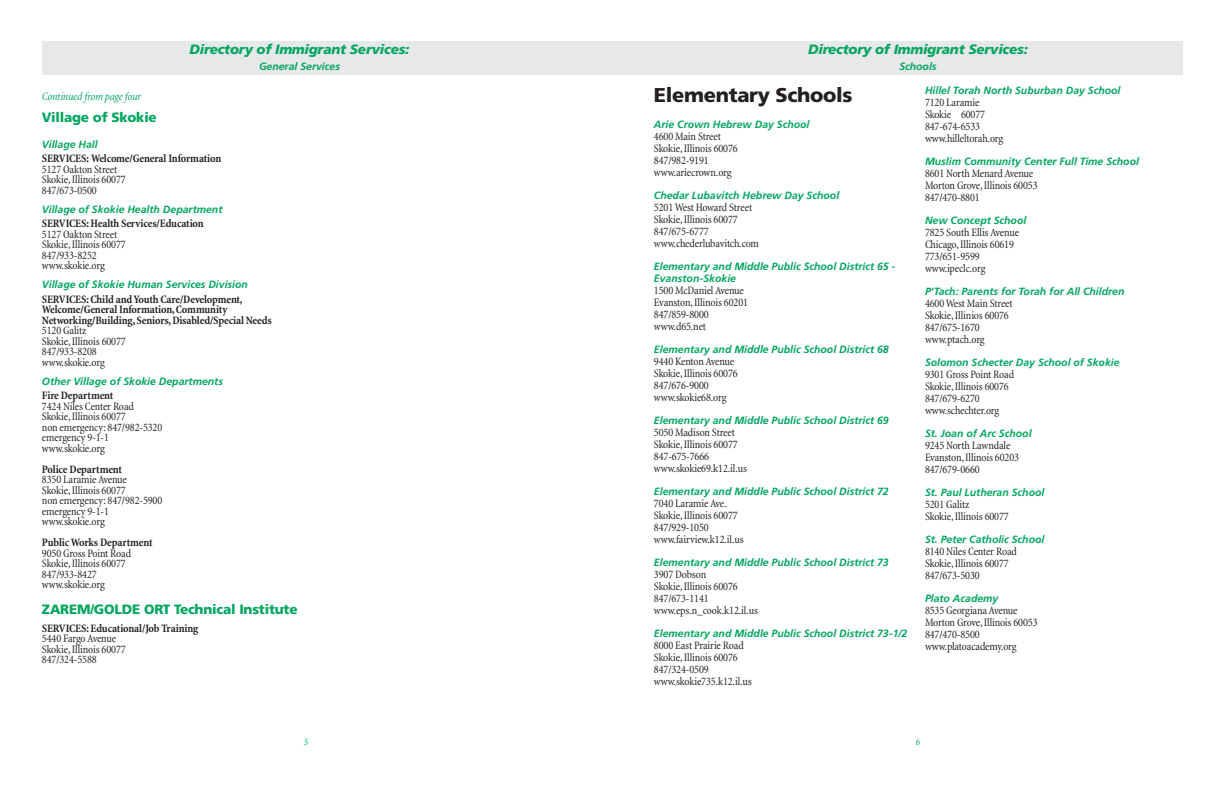
<style>
.page{position:relative;width:1224px;height:792px;background:#fff}
.page>*{position:absolute;margin:0;border:0;box-sizing:border-box;transform-origin:0 0}
.t1{font:900 20px "Frutiger";letter-spacing:-.015em;color:#231f20}
.t2{font:italic 900 13.5px "Frutiger";letter-spacing:-.015em;color:#00a65f}
.t3{font:900 13.5px "Frutiger";letter-spacing:-.015em;color:#00a65f}
.t4{font:condensed 11.5px/12px "Minion";letter-spacing:-.01em;color:#231f20}
.t5{font:700 condensed 11.5px/10.5px "Minion";letter-spacing:-.015em;color:#231f20}
.t6{font:italic condensed 11.5px "Minion";letter-spacing:-.02em;color:#00a65f}
.t7{font:italic 700 10.5px/12px "Frutiger";color:#00a65f}
.t8{font:italic condensed 10px "Minion";color:#00a65f}
</style>
<div class="page">
<div style="left:42px;top:42px;width:1140px;height:33px;background:#e7e8e9"></div>
<p class="t2" style="left:190px;top:44px;width:221px">Directory of Immigrant Services:</p>
<p class="t7" style="left:259px;top:61px;width:82px">General Services</p>
<p class="t6" style="left:42px;top:92px;width:100px">Continuedfrom pagefour</p>
<p class="t3" style="left:42px;top:112px;width:116px">Village of Skokie</p>
<p class="t7" style="left:42px;top:139px;width:57px">Village Hall</p>
<p class="t5" style="left:42px;top:154px;width:181px">SERVICES: Welcome/General Information</p>
<p class="t4" style="left:42px;top:165px;width:85px;line-height:10.5px">5127 Oakton Street<br>Skokie,Illinois 60077<br>847/673-0500</p>
<p class="t7" style="left:42px;top:204px;width:182px">Village of Skokie Health Department</p>
<p class="t5" style="left:42px;top:219px;width:163px">SERVICES: Health Services/Education</p>
<p class="t4" style="left:42px;top:230px;width:85px;line-height:10.5px">5127 Oakton Street<br>Skokie,Illinois 60077<br>847/933-8252 www.skokie.org</p>
<p class="t7" style="left:42px;top:279px;width:208px">Village of Skokie Human Services Division</p>
<p class="t5" style="left:42px;top:295px;width:232px">SERVICES: Child andYouth Care/Development,<br>Welcome/General Information,Community<br>Networking/Building,Seniors,Disabled/Special Needs</p>
<p class="t4" style="left:42px;top:326px;width:85px;line-height:10.5px">5120 Galitz<br>Skokie,Illinois 60077<br>847/933-8208 www.skokie.org</p>
<p class="t7" style="left:42px;top:376px;width:183px">Other Village of Skokie Departments</p>
<p class="t5" style="left:42px;top:391px;width:73px">Fire Department</p>
<p class="t4" style="left:42px;top:402px;width:122px;line-height:10.5px">7424 Niles Center Road<br>Skokie,Illinois 60077<br>non emergency: 847/982-5320 emergency 9-1-1 www.skokie.org</p>
<p class="t5" style="left:42px;top:465px;width:82px">Police Department</p>
<p class="t4" style="left:42px;top:475px;width:122px;line-height:10.5px">8350 LaramieAvenue<br>Skokie,Illinois 60077<br>non emergency: 847/982-5900 emergency 9-1-1 www.skokie.org</p>
<p class="t5" style="left:42px;top:538px;width:112px">PublicWorks Department</p>
<p class="t4" style="left:42px;top:549px;width:91px;line-height:10.5px">9050 Gross Point Road<br>Skokie,Illinois 60077<br>847/933-8427 www.skokie.org</p>
<p class="t3" style="left:42px;top:604px;width:257px">ZAREM/GOLDE ORT Technical Institute</p>
<p class="t5" style="left:42px;top:624px;width:158px">SERVICES: Educational/Job Training</p>
<p class="t4" style="left:42px;top:634px;width:85px;line-height:10.5px">5440 FargoAvenue<br>Skokie,Illinois 60077<br>847/324-5588</p>
<p class="t2" style="left:808px;top:44px;width:221px">Directory of Immigrant Services:</p>
<p class="t7" style="left:899px;top:61px;width:39px">Schools</p>
<h1 class="t1" style="left:654px;top:87px;width:200px">Elementary Schools</h1>
<p class="t7" style="left:654px;top:120px;width:157px">Arie Crown Hebrew Day School</p>
<p class="t4" style="left:654px;top:132px;width:85px">4600 Main Street<br>Skokie,Illinois 60076<br>847/982-9191 www.ariecrown.org</p>
<p class="t7" style="left:654px;top:191px;width:187px">Chedar Lubavitch Hebrew Day School</p>
<p class="t4" style="left:654px;top:203px;width:106px">5201West Howard Street<br>Skokie,Illinois 60077<br>847/675-6777 www.chederlubavitch.com</p>
<p class="t7" style="left:654px;top:262px;width:243px">Elementary and Middle Public School District 65 -<br>Evanston-Skokie</p>
<p class="t4" style="left:654px;top:286px;width:96px">1500 McDanielAvenue<br>Evanston,Illinois 60201<br>847/859-8000 www.d65.net</p>
<p class="t7" style="left:654px;top:345px;width:236px">Elementary and Middle Public School District 68</p>
<p class="t4" style="left:654px;top:357px;width:85px">9440 KentonAvenue<br>Skokie,Illinois 60076<br>847/676-9000 www.skokie68.org</p>
<p class="t7" style="left:654px;top:416px;width:236px">Elementary and Middle Public School District 69</p>
<p class="t4" style="left:654px;top:428px;width:95px">5050 Madison Street<br>Skokie,Illinois 60077<br>847-675-7666 www.skokie69.k12.il.us</p>
<p class="t7" style="left:654px;top:487px;width:236px">Elementary and Middle Public School District 72</p>
<p class="t4" style="left:654px;top:499px;width:91px">7040 LaramieAve.<br>Skokie,Illinois 60077<br>847/929-1050 www.fairview.k12.il.us</p>
<p class="t7" style="left:654px;top:558px;width:236px">Elementary and Middle Public School District 73</p>
<p class="t4" style="left:654px;top:570px;width:106px">3907 Dobson<br>Skokie,Illinois 60076<br>847/673-1141 www.eps.n_cook.k12.il.us</p>
<p class="t7" style="left:654px;top:629px;width:255px">Elementary and Middle Public School District 73-1/2</p>
<p class="t4" style="left:654px;top:641px;width:99px">8000 East Prairie Road<br>Skokie,Illinois 60076<br>847/324-0509 www.skokie735.k12.il.us</p>
<p class="t7" style="left:925px;top:86px;width:197px">Hillel Torah North Suburban Day School</p>
<p class="t4" style="left:925px;top:98px;width:80px">7120 Laramie<br>Skokie 60077<br>847-674-6533 www.hilleltorah.org</p>
<p class="t7" style="left:925px;top:157px;width:216px">Muslim Community Center Full Time School</p>
<p class="t4" style="left:925px;top:169px;width:114px">8601 North MenardAvenue<br>Morton Grove,Illinois 60053<br>847/470-8801</p>
<p class="t7" style="left:925px;top:216px;width:103px">New Concept School</p>
<p class="t4" style="left:925px;top:228px;width:96px">7825 South EllisAvenue<br>Chicago,Illinois 60619<br>773/651-9599 www.ipeclc.org</p>
<p class="t7" style="left:925px;top:287px;width:201px">P'Tach: Parents for Torah for All Children</p>
<p class="t4" style="left:925px;top:299px;width:89px">4600West Main Street<br>Skokie,Illinios 60076<br>847/675-1670 www.ptach.org</p>
<p class="t7" style="left:925px;top:358px;width:196px">Solomon Schecter Day School of Skokie</p>
<p class="t4" style="left:925px;top:370px;width:91px">9301 Gross Point Road<br>Skokie,Illinois 60076<br>847/679-6270 www.schechter.org</p>
<p class="t7" style="left:925px;top:429px;width:108px">St. Joan of Arc School</p>
<p class="t4" style="left:925px;top:441px;width:96px">9245 North Lawndale<br>Evanston,Illinois 60203<br>847/679-0660</p>
<p class="t7" style="left:925px;top:488px;width:121px">St. Paul Lutheran School</p>
<p class="t4" style="left:925px;top:500px;width:85px">5201 Galitz<br>Skokie,Illinois 60077</p>
<p class="t7" style="left:925px;top:535px;width:121px">St. Peter Catholic School</p>
<p class="t4" style="left:925px;top:547px;width:93px">8140 Niles Center Road<br>Skokie,Illinois 60077<br>847/673-5030</p>
<p class="t7" style="left:925px;top:594px;width:75px">Plato Academy</p>
<p class="t4" style="left:925px;top:606px;width:114px">8535 GeorgianaAvenue<br>Morton Grove,Illinois 60053<br>847/470-8500 www.platoacademy.org</p>
<p class="t8" style="left:304px;top:738px;width:6px">5</p>
<p class="t8" style="left:916px;top:738px;width:6px">6</p>
</div>
